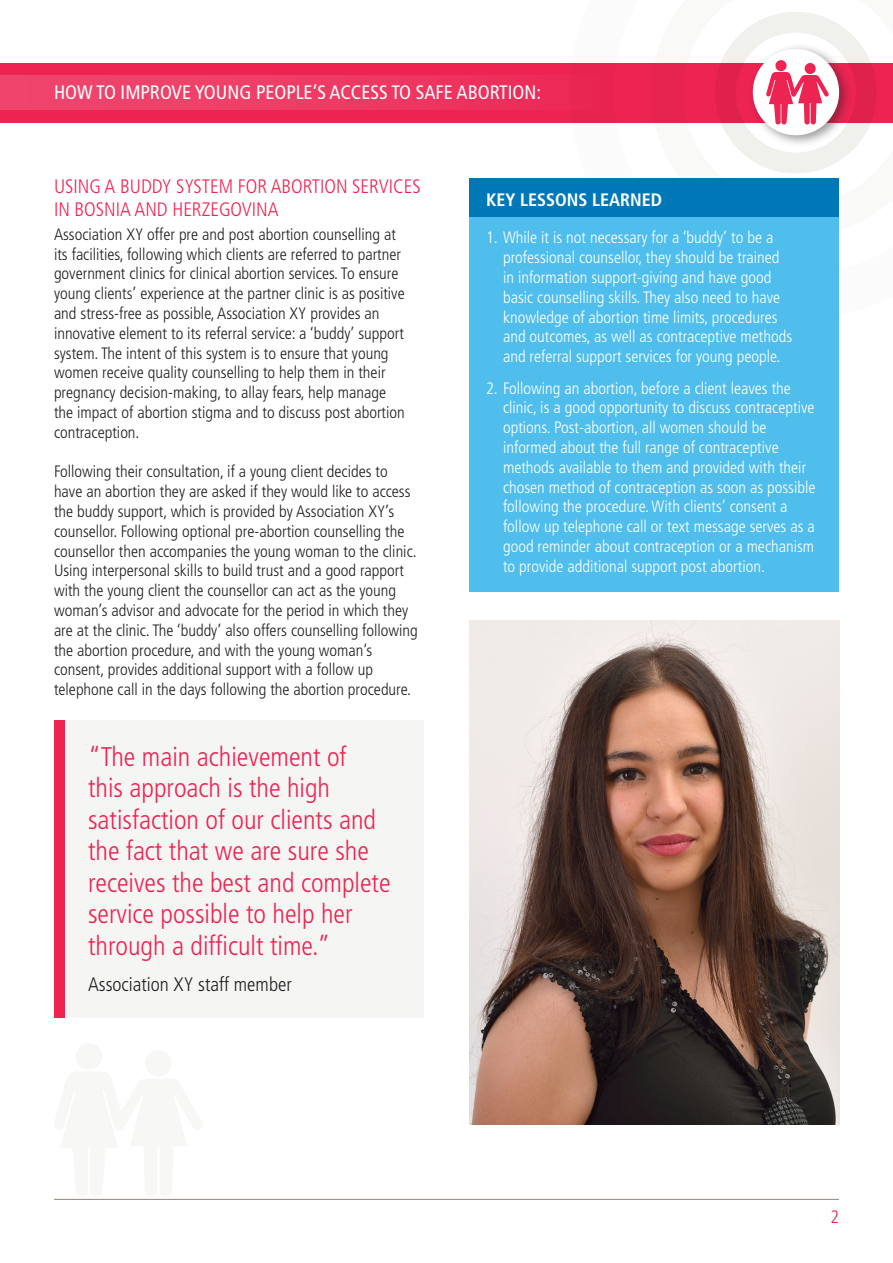
<style>
.page{position:relative;width:893px;height:1263px;background:#fff}
.page>*{position:absolute;margin:0;border:0;box-sizing:border-box;transform-origin:0 0}
.t1{font:300 condensed 27px/31.5px "Frutiger LT Std";color:#ed2452}
.t2{font:300 condensed 19.5px/22.5px "Frutiger LT Std";color:#ed2452}
.t3{font:condensed 19.5px "Frutiger LT Std";color:#fff}
.t4{font:300 condensed 19.5px "Frutiger LT Std";color:#231f20}
.t5{font:700 condensed 18px "Frutiger LT Std";color:#fff}
.t6{font:300 condensed 18px "Frutiger LT Std";color:#ed2452}
.t7{font:300 condensed 16.5px/19.8px "Frutiger LT Std";color:#231f20}
.t8{font:300 condensed 16.5px/19.8px "Frutiger LT Std";color:#fff}
</style>
<div class="page">
<svg style="left:651px;top:12px;width:242px;height:167px"></svg>
<div style="left:715px;top:12px;width:162px;height:161px;border:21px solid #f0f0ed;border-radius:50%"></div>
<div style="left:0;top:63px;width:893px;height:59px;background:#ed2452"></div>
<div style="left:0;top:75px;width:612px;height:34px;background:linear-gradient(to right,#f04970,#ec2a56)"></div>
<div style="left:469px;top:179px;width:370px;height:39px;background:#0078b8"></div>
<div style="left:469px;top:218px;width:370px;height:374px;background:#4fbeec"></div>
<img style="left:469px;top:621px;width:370px;height:504px">
<hr style="left:54px;top:1199px;width:785px;height:1px;background:#92897d">
<div style="left:54px;top:720px;width:370px;height:297px;background:#f5f5f4"></div>
<div style="left:145px;top:1050px;width:27px;height:26px;background:#f7f7f5;border-radius:50%"></div>
<div style="left:76px;top:1043px;width:26px;height:27px;background:#f7f7f5;border-radius:50%"></div>
<div style="left:748px;top:43px;width:104px;height:104px;background:#231f20;opacity:.45"></div>
<div style="left:753px;top:49px;width:86px;height:86px;background:#fff;border-radius:50%"></div>
<div style="left:805px;top:63px;width:11px;height:11px;background:#ed2452;border-radius:50%"></div>
<div style="left:775px;top:60px;width:11px;height:11px;background:#ed2452;border-radius:50%"></div>
<svg style="left:766px;top:72px;width:63px;height:53px"></svg>
<div style="left:54px;top:720px;width:11px;height:297px;background:#ed2452"></div>
<p class="t3" style="left:54px;top:81px;width:489px">HOW TO IMPROVE YOUNG PEOPLE’S ACCESS TO SAFE ABORTION:</p>
<p class="t2" style="left:54px;top:175px;width:368px">USING A BUDDY SYSTEM FOR ABORTION SERVICES<br>IN BOSNIA AND HERZEGOVINA</p>
<p class="t7" style="left:54px;top:224px;width:352px">Association XY offer pre and post abortion counselling at its facilities, following which clients are referred to partner government clinics for clinical abortion services. To ensure young clients’ experience at the partner clinic is as positive and stress-free as possible, Association XY provides an innovative element to its referral service: a ‘buddy’ support system. The intent of this system is to ensure that young women receive quality counselling to help them in their pregnancy decision-making, to allay fears, help manage the impact of abortion stigma and to discuss post abortion contraception.</p>
<p class="t7" style="left:54px;top:462px;width:365px">Following their consultation, if a young client decides to have an abortion they are asked if they would like to access the buddy support, which is provided by Association XY’s counsellor. Following optional pre-abortion counselling the counsellor then accompanies the young woman to the clinic.<br>Using interpersonal skills to build trust and a good rapport with the young client the counsellor can act as the young woman’s advisor and advocate for the period in which they are at the clinic. The ‘buddy’ also offers counselling following the abortion procedure, and with the young woman’s consent, provides additional support with a follow up telephone call in the days following the abortion procedure.</p>
<p class="t1" style="left:88px;top:741px;width:304px">“The main achievement of<br>this approach is the high satisfaction of our clients and the fact that we are sure she receives the best and complete service possible to help her through a difficult time.”</p>
<p class="t4" style="left:88px;top:973px;width:205px">Association XY staff member</p>
<p class="t5" style="left:486px;top:189px;width:178px">KEY LESSONS LEARNED</p>
<p class="t8" style="left:503px;top:228px;width:291px;text-indent:-17px">1. While it is not necessary for a ‘buddy’ to be a professional counsellor, they should be trained in information support-giving and have good basic counselling skills. They also need to have knowledge of abortion time limits, procedures and outcomes, as well as contraceptive methods and referral support services for young people.</p>
<p class="t8" style="left:503px;top:378px;width:314px;text-indent:-17px">2. Following an abortion, before a client leaves the clinic, is a good opportunity to discuss contraceptive options. Post-abortion, all women should be informed about the full range of contraceptive methods available to them and provided with their chosen method of contraception as soon as possible following the procedure. With clients’ consent a follow up telephone call or text message serves as a good reminder about contraception or a mechanism to provide additional support post abortion.</p>
<p class="t6" style="left:830px;top:1206px;width:10px">2</p>
</div>
